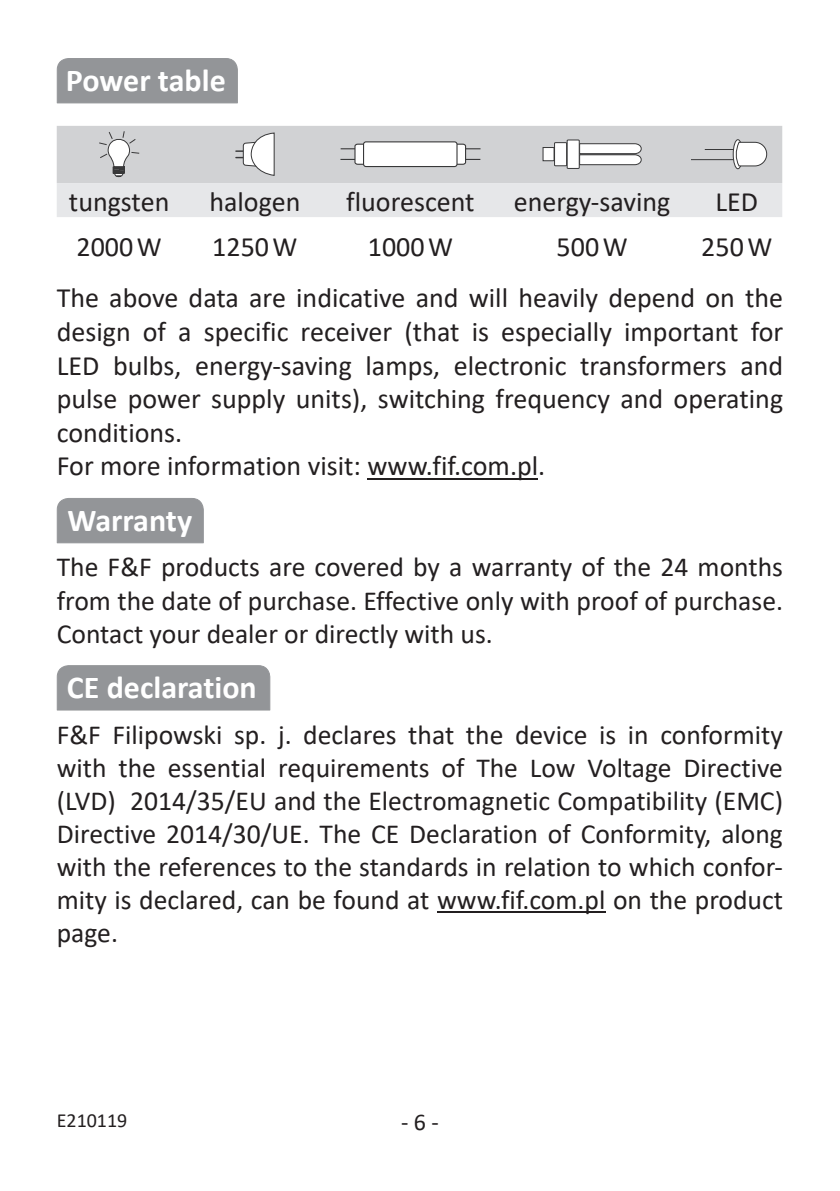
<style>
.page{position:relative;width:840px;height:1191px;background:#fff}
.page>*{position:absolute;margin:0;border:0;box-sizing:border-box;transform-origin:0 0}
.t1{font:700 32px "Calibri";color:#fff}
.t2{font:28px/33.6px "Calibri";color:#231f20}
.t3{font:27.6px/33.2px "Calibri";color:#231f20;text-align:justify}
.t4{font:24px "Calibri";color:#231f20}
.t5{font:20px "Calibri";color:#231f20}
</style>
<div class="page">
<hr style="left:367px;top:478px;width:171px;height:1px;background:#231f20">
<hr style="left:437px;top:911px;width:168px;height:2px;background:#231f20">
<div style="left:57px;top:126px;width:724px;height:57px;background:#d1d2d4"></div>
<div style="left:57px;top:183px;width:724px;height:34px;background:#e6e7e9"></div>
<svg style="left:92px;top:130px;width:51px;height:47px"></svg>
<svg style="left:236px;top:132px;width:39px;height:44px"></svg>
<hr style="left:340px;top:148px;width:140px;height:1px;background:#383839">
<hr style="left:340px;top:159px;width:140px;height:1px;background:#383839">
<div style="left:355px;top:144px;width:110px;height:20px;background:#fff;border-radius:2px"></div>
<div style="left:354px;top:144px;width:112px;height:21px;border:1px solid #383839;border-radius:2px"></div>
<div style="left:363px;top:142px;width:93px;height:24px;background:#fff;border-radius:2px"></div>
<div style="left:363px;top:141px;width:94px;height:26px;border:1px solid #383839;border-radius:2px"></div>
<svg style="left:542px;top:142px;width:99px;height:24px"></svg>
<div style="left:567px;top:140px;width:12px;height:28px;background:#fff"></div>
<div style="left:566px;top:140px;width:13px;height:29px;border:1px solid #383839"></div>
<div style="left:732px;top:139px;width:10px;height:30px;border:1px solid #383839;border-radius:50%"></div>
<svg style="left:704px;top:142px;width:62px;height:24px"></svg>
<hr style="left:691px;top:159px;width:42px;height:1px;background:#383839">
<div style="left:57px;top:58px;width:181px;height:45px;background:#939598"></div>
<div style="left:57px;top:498px;width:147px;height:45px;background:#939598"></div>
<div style="left:57px;top:665px;width:213px;height:45px;background:#939598"></div>
<p class="t1" style="left:66px;top:58px;width:161px">Power table</p>
<p class="t2" style="left:69px;top:184px;width:102px">tungsten</p>
<p class="t2" style="left:209px;top:184px;width:92px">halogen</p>
<p class="t2" style="left:346px;top:184px;width:130px">fluorescent</p>
<p class="t2" style="left:513px;top:184px;width:158px">energy-saving</p>
<p class="t2" style="left:715px;top:184px;width:44px">LED</p>
<p class="t2" style="left:76px;top:229px;width:87px">2000 W</p>
<p class="t2" style="left:212px;top:229px;width:87px">1250 W</p>
<p class="t2" style="left:367px;top:229px;width:87px">1000 W</p>
<p class="t2" style="left:556px;top:229px;width:73px">500 W</p>
<p class="t2" style="left:57px;top:220px;width:727px;line-height:51.6px;text-indent:644px">250 W<br>The above data are indicative and will heavily depend on the</p>
<p class="t2" style="left:57px;top:314px;width:727px">design of a specific receiver (that is especially important for LED bulbs, energy-saving lamps, electronic transformers and pulse power supply units), switching frequency and operating conditions.<br>For more information visit: www.fif.com.pl.</p>
<p class="t1" style="left:67px;top:497px;width:126px">Warranty</p>
<p class="t3" style="left:57px;top:550px;width:727px">The F&amp;F products are covered by a warranty of the 24 months from the date of purchase. Effective only with proof of purchase.<br>Contact your dealer or directly with us.</p>
<p class="t1" style="left:67px;top:665px;width:191px">CE declaration</p>
<p class="t3" style="left:57px;top:717px;width:727px">F&amp;F Filipowski sp. j. declares that the device is in conformity with the essential requirements of The Low Voltage Directive (LVD) 2014/35/EU and the Electromagnetic Compatibility (EMC)<br>Directive 2014/30/UE. The CE Declaration of Conformity, along with the references to the standards in relation to which confor&shy;mity is declared, can be found at www.fif.com.pl on the product page.</p>
<p class="t5" style="left:57px;top:1106px;width:72px">E210119</p>
<p class="t4" style="left:401px;top:1105px;width:39px">- 6 -</p>
</div>
